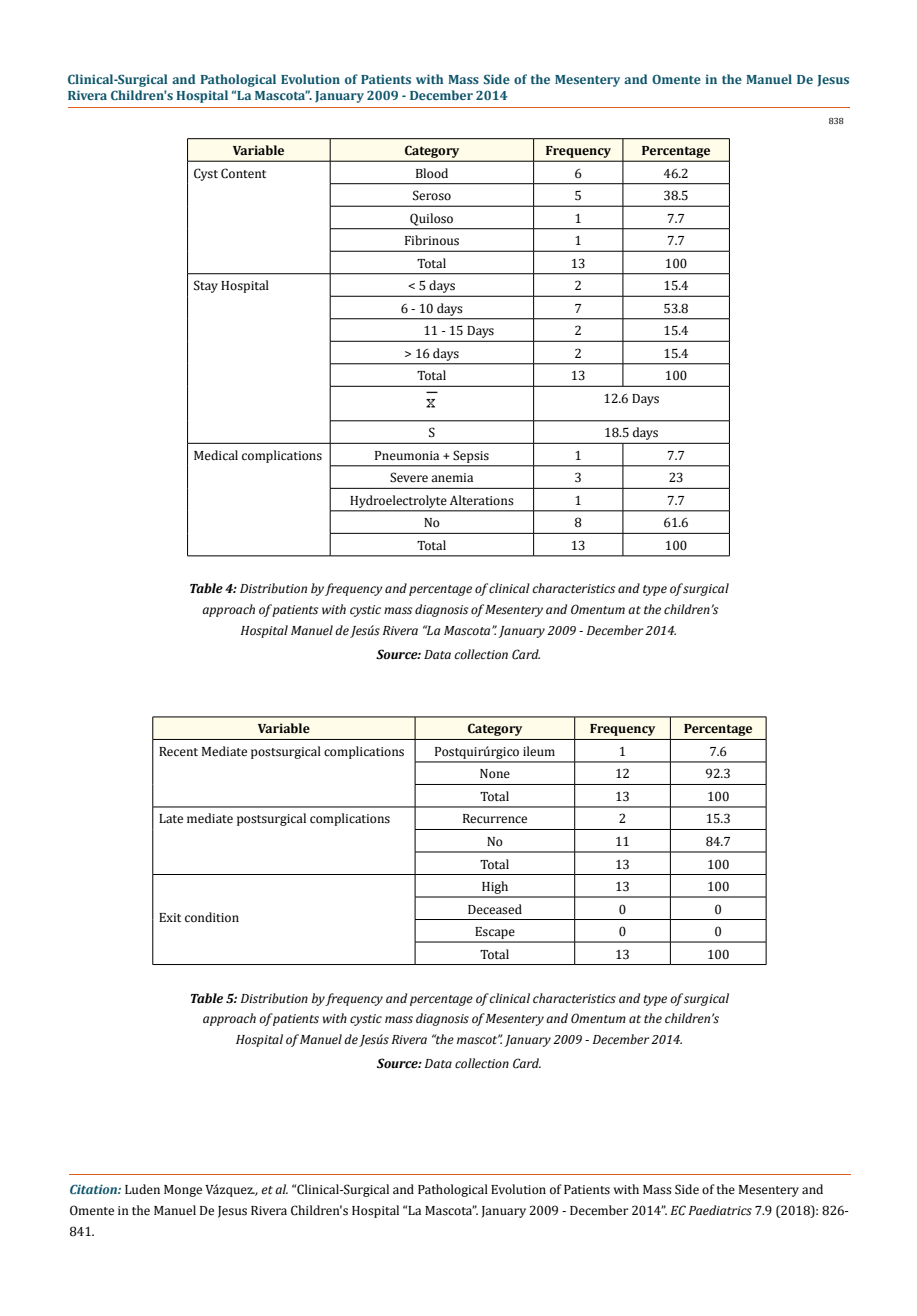
<style>
.page{position:relative;width:917px;height:1316px;background:#fff}
.page>*{position:absolute;margin:0;border:0;box-sizing:border-box;transform-origin:0 0}
.t1{font:13.5px/21px "Cambria";color:#000}
.t2{font:italic 13.5px/21px "Cambria";color:#000;text-align:center}
.t3{font:700 13.5px/16.5px "Cambria";color:#0e546a}
.t4{font:700 13.5px "Cambria";color:#000}
.t5{font:9px "Cambria";color:#000}
.s1{font-weight:700}
.s2{font-weight:700;font-style:italic;color:#0e546a}
.s3{font-style:italic}
</style>
<div class="page">
<hr style="left:68px;top:108px;width:781px;height:1px;background:#e05d1a">
<hr style="left:69px;top:1174px;width:781px;height:1px;background:#e05d1a">
<hr style="left:187px;top:138px;width:143px;height:1px;background:#000">
<hr style="left:330px;top:138px;width:203px;height:1px;background:#000">
<hr style="left:533px;top:138px;width:90px;height:1px;background:#000">
<hr style="left:623px;top:138px;width:106px;height:1px;background:#000">
<svg style="left:187px;top:139px;width:543px;height:247px"></svg>
<hr style="left:187px;top:386px;width:1px;height:35px;background:#000">
<hr style="left:330px;top:386px;width:203px;height:1px;background:#000">
<hr style="left:330px;top:386px;width:1px;height:34px;background:#000">
<hr style="left:533px;top:386px;width:90px;height:1px;background:#000">
<hr style="left:533px;top:386px;width:1px;height:34px;background:#000">
<hr style="left:623px;top:386px;width:106px;height:1px;background:#000">
<hr style="left:729px;top:386px;width:1px;height:34px;background:#000">
<hr style="left:330px;top:420px;width:203px;height:1px;background:#000">
<hr style="left:533px;top:420px;width:90px;height:1px;background:#000">
<hr style="left:623px;top:420px;width:106px;height:1px;background:#000">
<hr style="left:187px;top:443px;width:143px;height:1px;background:#000">
<hr style="left:330px;top:443px;width:203px;height:1px;background:#000">
<hr style="left:533px;top:443px;width:90px;height:1px;background:#000">
<hr style="left:623px;top:443px;width:106px;height:1px;background:#000">
<hr style="left:330px;top:465px;width:203px;height:1px;background:#000">
<hr style="left:533px;top:465px;width:90px;height:1px;background:#000">
<hr style="left:623px;top:465px;width:106px;height:1px;background:#000">
<hr style="left:330px;top:488px;width:203px;height:1px;background:#000">
<hr style="left:533px;top:488px;width:90px;height:1px;background:#000">
<hr style="left:623px;top:488px;width:106px;height:1px;background:#000">
<hr style="left:330px;top:510px;width:203px;height:1px;background:#000">
<hr style="left:533px;top:510px;width:90px;height:1px;background:#000">
<hr style="left:623px;top:510px;width:106px;height:1px;background:#000">
<svg style="left:187px;top:421px;width:1px;height:134px"></svg>
<hr style="left:330px;top:533px;width:203px;height:1px;background:#000">
<svg style="left:330px;top:421px;width:1px;height:134px"></svg>
<hr style="left:533px;top:533px;width:90px;height:1px;background:#000">
<svg style="left:533px;top:421px;width:1px;height:134px"></svg>
<hr style="left:623px;top:533px;width:106px;height:1px;background:#000">
<svg style="left:622px;top:443px;width:1px;height:112px"></svg>
<svg style="left:729px;top:421px;width:1px;height:134px"></svg>
<hr style="left:187px;top:555px;width:143px;height:1px;background:#000">
<hr style="left:330px;top:555px;width:203px;height:1px;background:#000">
<hr style="left:533px;top:555px;width:90px;height:1px;background:#000">
<hr style="left:623px;top:555px;width:106px;height:1px;background:#000">
<img style="left:426px;top:391px;width:12px;height:17px">
<hr style="left:153px;top:716px;width:262px;height:1px;background:#000">
<hr style="left:415px;top:716px;width:159px;height:1px;background:#000">
<hr style="left:574px;top:716px;width:96px;height:1px;background:#000">
<hr style="left:670px;top:716px;width:96px;height:1px;background:#000">
<svg style="left:152px;top:717px;width:614px;height:247px"></svg>
<hr style="left:153px;top:964px;width:262px;height:1px;background:#000">
<hr style="left:415px;top:964px;width:159px;height:1px;background:#000">
<hr style="left:574px;top:964px;width:96px;height:1px;background:#000">
<hr style="left:670px;top:964px;width:96px;height:1px;background:#000">
<p class="t3" style="left:68px;top:70px;width:783px">Clinical-Surgical and Pathological Evolution of Patients with Mass Side of the Mesentery and Omente in the Manuel De Jesus<br>Rivera Children's Hospital “La Mascota”. January 2009 - December 2014</p>
<p class="t4" style="left:233px;top:141px;width:53px">Variable</p>
<p class="t4" style="left:404px;top:141px;width:56px">Category</p>
<p class="t4" style="left:545px;top:141px;width:67px">Frequency</p>
<p class="t4" style="left:641px;top:141px;width:71px">Percentage</p>
<p class="t1" style="left:193px;top:162px;width:74px">Cyst Content</p>
<p class="t1" style="left:415px;top:162px;width:35px">Blood</p>
<p class="t1" style="left:574px;top:162px;width:9px">6</p>
<p class="t1" style="left:663px;top:162px;width:27px">46.2</p>
<p class="t1" style="left:412px;top:185px;width:40px">Seroso</p>
<p class="t1" style="left:574px;top:185px;width:9px">5</p>
<p class="t1" style="left:663px;top:185px;width:27px">38.5</p>
<p class="t1" style="left:410px;top:207px;width:45px">Quiloso</p>
<p class="t1" style="left:574px;top:207px;width:9px">1</p>
<p class="t1" style="left:667px;top:207px;width:19px">7.7</p>
<p class="t1" style="left:404px;top:230px;width:57px">Fibrinous</p>
<p class="t1" style="left:574px;top:230px;width:9px">1</p>
<p class="t1" style="left:667px;top:230px;width:19px">7.7</p>
<p class="t1" style="left:417px;top:253px;width:30px">Total</p>
<p class="t1" style="left:571px;top:253px;width:16px">13</p>
<p class="t1" style="left:665px;top:253px;width:24px">100</p>
<p class="t1" style="left:193px;top:275px;width:77px">Stay Hospital</p>
<p class="t1" style="left:408px;top:275px;width:49px">&lt; 5 days</p>
<p class="t1" style="left:574px;top:275px;width:9px">2</p>
<p class="t1" style="left:663px;top:275px;width:27px">15.4</p>
<p class="t1" style="left:401px;top:298px;width:64px">6 - 10 days</p>
<p class="t1" style="left:574px;top:298px;width:9px">7</p>
<p class="t1" style="left:663px;top:298px;width:27px">53.8</p>
<p class="t1" style="left:423px;top:320px;width:73px">11 - 15 Days</p>
<p class="t1" style="left:574px;top:320px;width:9px">2</p>
<p class="t1" style="left:663px;top:320px;width:27px">15.4</p>
<p class="t1" style="left:404px;top:343px;width:56px">&gt; 16 days</p>
<p class="t1" style="left:574px;top:343px;width:9px">2</p>
<p class="t1" style="left:663px;top:343px;width:27px">15.4</p>
<p class="t1" style="left:417px;top:365px;width:30px">Total</p>
<p class="t1" style="left:571px;top:365px;width:16px">13</p>
<p class="t1" style="left:665px;top:365px;width:24px">100</p>
<p class="t1" style="left:603px;top:387px;width:57px">12.6 Days</p>
<p class="t1" style="left:428px;top:422px;width:8px">S</p>
<p class="t1" style="left:604px;top:422px;width:56px">18.5 days</p>
<p class="t1" style="left:193px;top:444px;width:130px">Medical complications</p>
<p class="t1" style="left:374px;top:444px;width:117px">Pneumonia + Sepsis</p>
<p class="t1" style="left:574px;top:444px;width:9px">1</p>
<p class="t1" style="left:667px;top:444px;width:19px">7.7</p>
<p class="t1" style="left:390px;top:467px;width:85px">Severe anemia</p>
<p class="t1" style="left:574px;top:467px;width:9px">3</p>
<p class="t1" style="left:668px;top:467px;width:16px">23</p>
<p class="t1" style="left:350px;top:490px;width:165px">Hydroelectrolyte Alterations</p>
<p class="t1" style="left:574px;top:490px;width:9px">1</p>
<p class="t1" style="left:667px;top:490px;width:19px">7.7</p>
<p class="t1" style="left:423px;top:512px;width:18px">No</p>
<p class="t1" style="left:574px;top:512px;width:9px">8</p>
<p class="t1" style="left:663px;top:512px;width:27px">61.6</p>
<p class="t1" style="left:417px;top:535px;width:30px">Total</p>
<p class="t1" style="left:570px;top:535px;width:16px">13</p>
<p class="t1" style="left:665px;top:535px;width:24px">100</p>
<p class="t2" style="left:189px;top:577px;width:541px"><span class="s1">Table 4:</span> Distribution by frequency and percentage of clinical characteristics and type of surgical approach of patients with cystic mass diagnosis of Mesentery and Omentum at the children’s<br>Hospital Manuel de Jesús Rivera “La Mascota”. January 2009 - December 2014.</p>
<p class="t2" style="left:377px;top:643px;width:166px"><span class="s1">Source:</span> Data collection Card.</p>
<p class="t4" style="left:258px;top:719px;width:53px">Variable</p>
<p class="t4" style="left:467px;top:719px;width:56px">Category</p>
<p class="t4" style="left:590px;top:719px;width:67px">Frequency</p>
<p class="t4" style="left:683px;top:719px;width:71px">Percentage</p>
<p class="t1" style="left:159px;top:741px;width:247px">Recent Mediate postsurgical complications</p>
<p class="t1" style="left:434px;top:741px;width:123px">Postquirúrgico ileum</p>
<p class="t1" style="left:618px;top:741px;width:9px">1</p>
<p class="t1" style="left:709px;top:741px;width:19px">7.6</p>
<p class="t1" style="left:479px;top:763px;width:32px">None</p>
<p class="t1" style="left:615px;top:763px;width:16px">12</p>
<p class="t1" style="left:705px;top:763px;width:27px">92.3</p>
<p class="t1" style="left:480px;top:786px;width:30px">Total</p>
<p class="t1" style="left:615px;top:786px;width:16px">13</p>
<p class="t1" style="left:707px;top:786px;width:24px">100</p>
<p class="t1" style="left:159px;top:808px;width:233px">Late mediate postsurgical complications</p>
<p class="t1" style="left:462px;top:808px;width:67px">Recurrence</p>
<p class="t1" style="left:618px;top:808px;width:9px">2</p>
<p class="t1" style="left:705px;top:808px;width:27px">15.3</p>
<p class="t1" style="left:486px;top:831px;width:18px">No</p>
<p class="t1" style="left:615px;top:831px;width:16px">11</p>
<p class="t1" style="left:705px;top:831px;width:27px">84.7</p>
<p class="t1" style="left:480px;top:853px;width:30px">Total</p>
<p class="t1" style="left:615px;top:853px;width:16px">13</p>
<p class="t1" style="left:707px;top:853px;width:24px">100</p>
<p class="t1" style="left:481px;top:876px;width:29px">High</p>
<p class="t1" style="left:615px;top:876px;width:16px">13</p>
<p class="t1" style="left:707px;top:876px;width:24px">100</p>
<p class="t1" style="left:467px;top:898px;width:56px">Deceased</p>
<p class="t1" style="left:618px;top:898px;width:9px">0</p>
<p class="t1" style="left:714px;top:898px;width:9px">0</p>
<p class="t1" style="left:475px;top:921px;width:42px">Escape</p>
<p class="t1" style="left:618px;top:921px;width:9px">0</p>
<p class="t1" style="left:714px;top:921px;width:9px">0</p>
<p class="t1" style="left:480px;top:943px;width:30px">Total</p>
<p class="t1" style="left:615px;top:943px;width:16px">13</p>
<p class="t1" style="left:707px;top:943px;width:24px">100</p>
<p class="t2" style="left:190px;top:987px;width:541px;line-height:20.2px"><span class="s1">Table 5:</span> Distribution by frequency and percentage of clinical characteristics and type of surgical approach of patients with cystic mass diagnosis of Mesentery and Omentum at the children’s<br>Hospital of Manuel de Jesús Rivera “the mascot”. January 2009 - December 2014.</p>
<p class="t2" style="left:377px;top:1051px;width:166px"><span class="s1">Source:</span> Data collection Card.</p>
<p class="t1" style="left:159px;top:907px;width:82px">Exit condition</p>
<p class="t5" style="left:828px;top:116px;width:16px">838</p>
<p class="t1" style="left:69px;top:1179px;width:781px"><span class="s2">Citation:</span> Luden Monge Vázquez<span class="s3">., et al.</span> “Clinical-Surgical and Pathological Evolution of Patients with Mass Side of the Mesentery and<br>Omente in the Manuel De Jesus Rivera Children's Hospital “La Mascota”. January 2009 - December 2014”. <span class="s3">EC Paediatrics</span> 7.9 (2018): 826-<br>841.</p>
</div>
